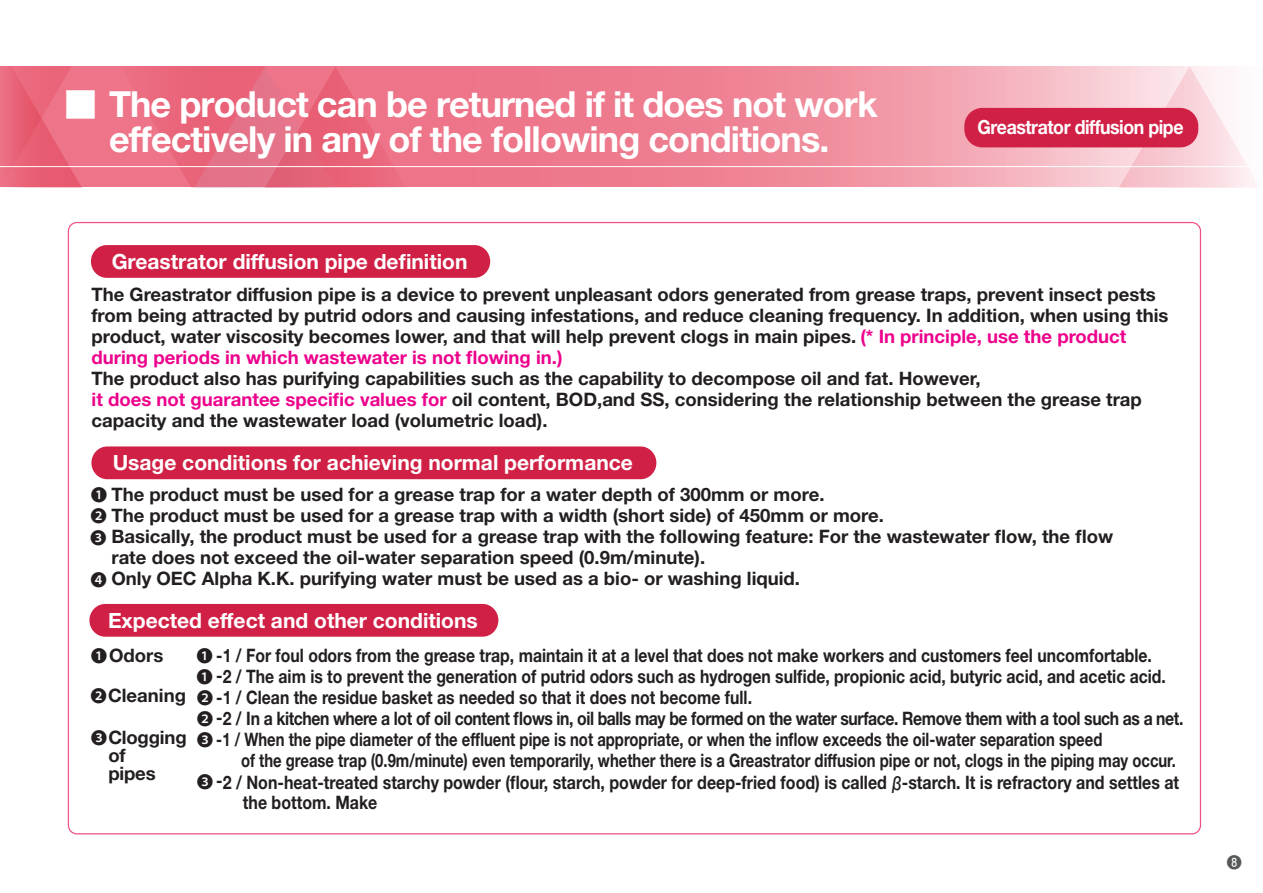
<style>
.page{position:relative;width:1263px;height:893px;background:#fff}
.page>*{position:absolute;margin:0;border:0;box-sizing:border-box;transform-origin:0 0}
.t1{font:700 36px/34.5px "Helvetica Neue LT Std";letter-spacing:-.025em;color:#fff;text-align:center}
.t2{font:700 21px "Helvetica Neue LT Std";color:#fff}
.t3{font:700 19.5px "Helvetica Neue LT Std";letter-spacing:-.025em;color:#fff;scale:.91 1}
.t4{font:700 18.6px/21px "Helvetica Neue LT Std";color:#231f20}
.t5{font:700 18.6px/21px "Helvetica Neue LT Std";color:#231f20;scale:.85 1}
.t6{font:700 18.6px "Helvetica Neue LT Std";color:#231f20;scale:.86 1}
.t7{font:700 18.6px "Helvetica Neue LT Std";color:#231f20;scale:.8 1}
.t8{font:16.5px/20.5px "Koz Go Pr 6 N";color:#231f20}
.t9{font:700 15px "Futo Go B101 Pro";color:#57585a}
.s1{font-family:"Shin Go Pro De";font-size:33px}
.s2{color:#ed028c}
.s3{font-family:"Futo Go B101 Pr 6"}
</style>
<div class="page">
<svg style="left:83px;top:67px;width:1023px;height:120px;background:#f08b9c"></svg>
<svg style="left:109px;top:67px;width:310px;height:120px;background:#e96c81"></svg>
<svg style="left:1106px;top:67px;width:149px;height:120px"></svg>
<svg style="left:0;top:67px;width:83px;height:120px;background:#ea677c"></svg>
<hr style="left:0;top:166px;width:1263px;height:1px;background:#fff">
<div style="left:964px;top:108px;width:234px;height:39px;background:#d12045;border-radius:18px"></div>
<div style="left:91px;top:245px;width:399px;height:33px;background:#d12045;border-radius:16px"></div>
<div style="left:91px;top:446px;width:565px;height:33px;background:#d12045;border-radius:16px"></div>
<div style="left:89px;top:604px;width:409px;height:33px;background:#d12045;border-radius:16px"></div>
<h1 class="t1" style="left:64px;top:86px;width:815px"><span class="s1">■</span> The product can be returned if it does not work effectively in any of the following conditions.</h1>
<p class="t3" style="left:977px;top:115px;width:228px">Greastrator diffusion pipe</p>
<p class="t2" style="left:112px;top:249px;width:357px">Greastrator diffusion pipe definition</p>
<p class="t4" style="left:91px;top:283px;width:1078px">The Greastrator diffusion pipe is a device to prevent unpleasant odors generated from grease traps, prevent insect pests from being attracted by putrid odors and causing infestations, and reduce cleaning frequency. In addition, when using this product, water viscosity becomes lower, and that will help prevent clogs in main pipes. <span class="s2">(* In principle, use the product during periods in which wastewater is not flowing in.)</span></p>
<p class="t4" style="left:92px;top:367px;width:1052px">The product also has purifying capabilities such as the capability to decompose oil and fat. However,<br><span class="s2">it does not guarantee specific values for</span> oil content, BOD,and SS, considering the relationship between the grease trap capacity and the wastewater load (volumetric load).</p>
<p class="t2" style="left:113px;top:450px;width:522px">Usage conditions for achieving normal performance</p>
<p class="t4" style="left:111px;top:483px;width:1003px">The product must be used for a grease trap for a water depth of 300mm or more.<br>The product must be used for a grease trap with a width (short side) of 450mm or more.<br>Basically, the product must be used for a grease trap with the following feature: For the wastewater flow, the flow rate does not exceed the oil-water separation speed (0.9m/minute).<br>Only OEC Alpha K.K. purifying water must be used as a bio- or washing liquid.</p>
<p class="t2" style="left:108px;top:608px;width:371px">Expected effect and other conditions</p>
<p class="t8" style="left:91px;top:485px;width:18px">❶</p>
<p class="t8" style="left:90px;top:528px;width:18px">❸</p>
<p class="t8" style="left:90px;top:506px;width:18px">❷</p>
<p class="t8" style="left:90px;top:570px;width:18px">❹</p>
<p class="t8" style="left:91px;top:646px;width:18px">❶</p>
<p class="t8" style="left:90px;top:686px;width:18px">❷</p>
<p class="t4" style="left:109px;top:645px;width:56px">Odors</p>
<p class="t4" style="left:108px;top:685px;width:79px">Cleaning</p>
<p class="t4" style="left:108px;top:728px;width:80px;line-height:18px">Clogging of<br>pipes</p>
<p class="t8" style="left:91px;top:728px;width:18px">❸</p>
<p class="t8" style="left:196px;top:645px;width:18px;line-height:21px">❶<br>❶</p>
<p class="t5" style="left:216px;top:645px;width:1139px">-1 / For foul odors from the grease trap, maintain it at a level that does not make workers and customers feel uncomfortable.<br>-2 / The aim is to prevent the generation of putrid odors such as hydrogen sulfide, propionic acid, butyric acid, and acetic acid. -1 / Clean the residue basket as needed so that it does not become full.<br>-2 / In a kitchen where a lot of oil content flows in, oil balls may be formed on the water surface. Remove them with a tool such as a net. -1 / When the pipe diameter of the effluent pipe is not appropriate, or when the inflow exceeds the oil-water separation speed</p>
<p class="t7" style="left:241px;top:749px;width:1170px">of the grease trap (0.9m/minute) even temporarily, whether there is a Greastrator diffusion pipe or not, clogs in the piping may occur.</p>
<p class="t6" style="left:216px;top:770px;width:1121px">-2 / Non-heat-treated starchy powder (flour, starch, powder for deep-fried food) is called <span class="s3">β</span>-starch. It is refractory and settles at</p>
<p class="t6" style="left:243px;top:791px;width:158px">the bottom. Make</p>
<p class="t8" style="left:197px;top:688px;width:18px">❷<br>❷</p>
<p class="t8" style="left:197px;top:730px;width:18px">❸</p>
<p class="t8" style="left:197px;top:772px;width:18px">❸</p>
<p class="t9" style="left:1227px;top:851px;width:16px">❽</p>
</div>
